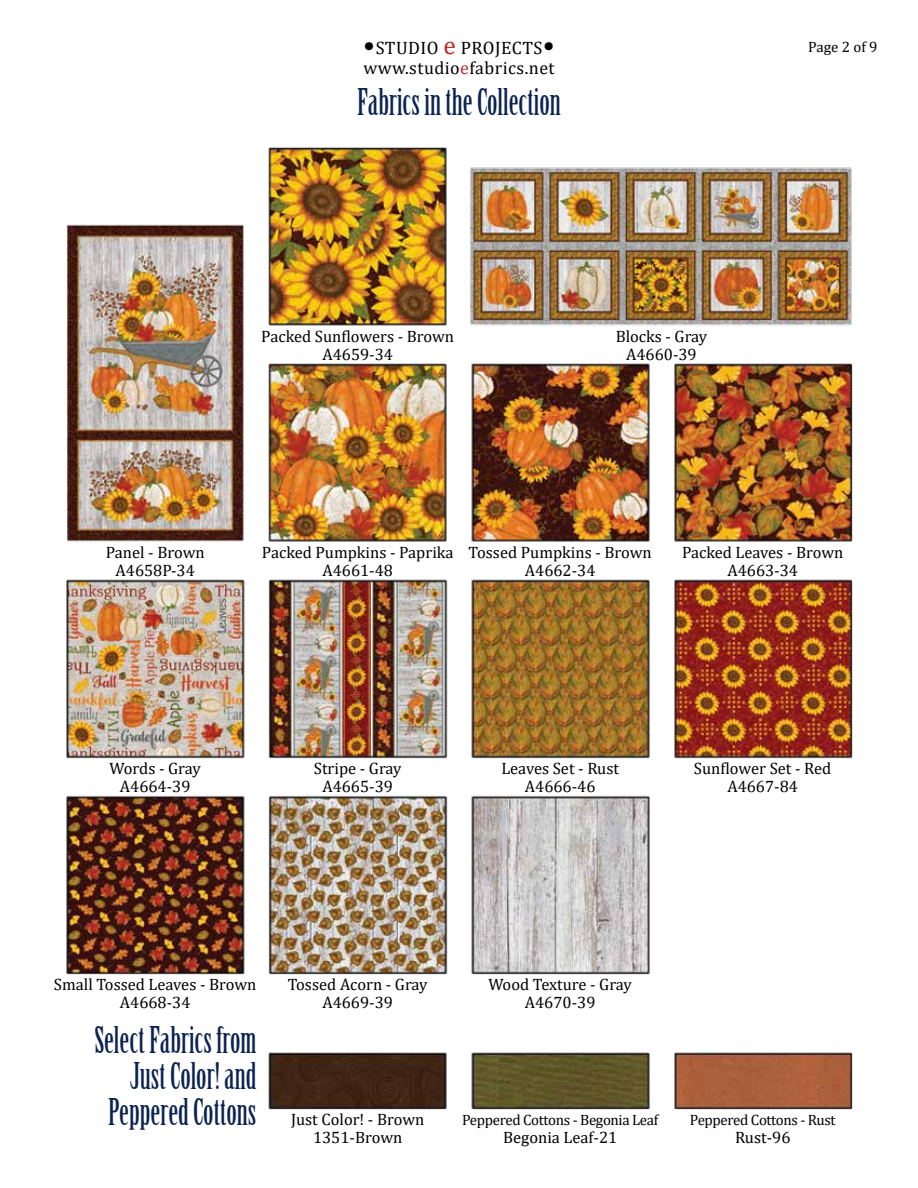
<style>
.page{position:relative;width:918px;height:1188px;background:#fff}
.page>*{position:absolute;margin:0;border:0;box-sizing:border-box;transform-origin:0 0}
.t1{font:36px/36px "Birch Std";color:#0b2352;text-align:right}
.t2{font:18px "Cambria";letter-spacing:.025em;color:#000}
.t3{font:16.5px/18px "Cambria";color:#000;text-align:center}
.t4{font:15px "Cambria";letter-spacing:-.025em;color:#000}
.s1{font-size:27px}
.s2{font-size:25.5px;color:#c1272d}
.s3{color:#c0272e}
</style>
<div class="page">
<img style="left:66px;top:147px;width:787px;height:963px">
<p class="t2" style="left:363px;top:37px;width:193px"><span class="s1">•</span>STUDIO <span class="s2">e</span> PROJECTS<span class="s1">•</span></p>
<p class="t4" style="left:808px;top:38px;width:71px">Page 2 of 9</p>
<h1 class="t1" style="left:357px;top:85px;width:205px">Fabrics in the Collection</h1>
<p class="t2" style="left:363px;top:57px;width:193px">www.studio<span class="s3">e</span>fabrics.net</p>
<p class="t3" style="left:261px;top:328px;width:194px">Packed Sunflowers - Brown<br>A4659-34</p>
<p class="t3" style="left:616px;top:328px;width:93px">Blocks - Gray<br>A4660-39</p>
<p class="t3" style="left:106px;top:544px;width:100px">Panel - Brown<br>A4658P-34</p>
<p class="t3" style="left:262px;top:544px;width:193px">Packed Pumpkins - Paprika<br>A4661-48</p>
<p class="t3" style="left:469px;top:544px;width:185px">Tossed Pumpkins - Brown<br>A4662-34</p>
<p class="t3" style="left:682px;top:544px;width:163px">Packed Leaves - Brown<br>A4663-34</p>
<p class="t3" style="left:110px;top:760px;width:93px">Words - Gray<br>A4664-39</p>
<p class="t3" style="left:314px;top:760px;width:89px">Stripe - Gray<br>A4665-39</p>
<p class="t3" style="left:501px;top:760px;width:119px">Leaves Set - Rust<br>A4666-46</p>
<p class="t3" style="left:694px;top:760px;width:139px">Sunflower Set - Red<br>A4667-84</p>
<p class="t3" style="left:54px;top:976px;width:204px">Small Tossed Leaves - Brown<br>A4668-34</p>
<p class="t3" style="left:288px;top:976px;width:141px">Tossed Acorn - Gray<br>A4669-39</p>
<p class="t3" style="left:488px;top:976px;width:145px">Wood Texture - Gray<br>A4670-39</p>
<h1 class="t1" style="left:94px;top:1023px;width:164px">Select Fabrics from<br>Just Color! and<br>Peppered Cottons</h1>
<p class="t3" style="left:291px;top:1111px;width:135px">Just Color! - Brown<br>1351-Brown</p>
<p class="t4" style="left:462px;top:1111px;width:198px">Peppered Cottons - Begonia Leaf</p>
<p class="t3" style="left:503px;top:1129px;width:116px">Begonia Leaf-21</p>
<p class="t4" style="left:690px;top:1111px;width:147px">Peppered Cottons - Rust</p>
<p class="t3" style="left:735px;top:1129px;width:57px">Rust-96</p>
</div>
